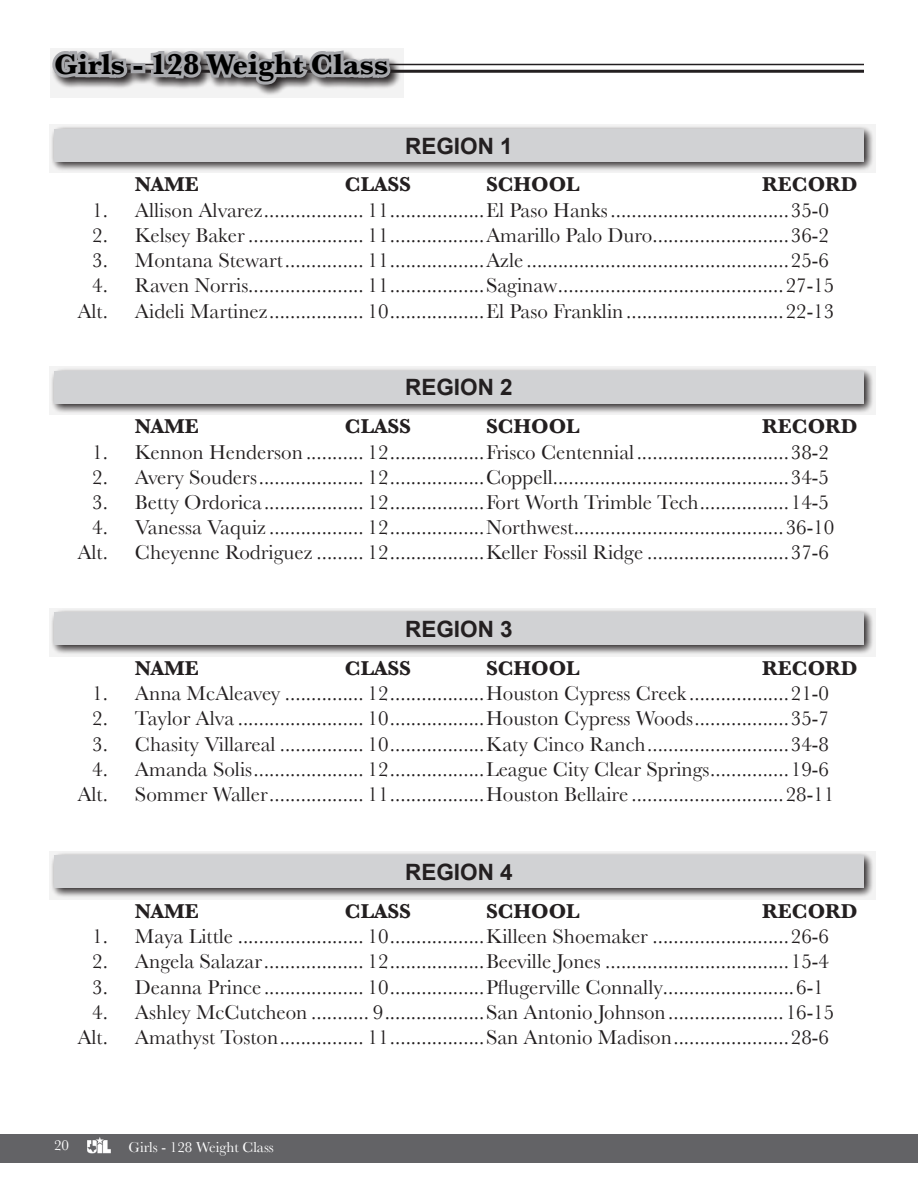
<style>
.page{position:relative;width:918px;height:1188px;background:#fff}
.page>*{position:absolute;margin:0;border:0;box-sizing:border-box;transform-origin:0 0}
.t1{font:700 30px "Baskerville";color:#000}
.t2{font:700 22.5px "Arial";color:#231f20}
.t3{font:21px/25.2px "Baskerville";color:#231f20}
.t4{font:700 21px "Baskerville";color:#231f20}
.t5{font:15px "Baskerville";color:#fff}
</style>
<div class="page">
<div style="left:0;top:1134px;width:918px;height:29px;background:#636366"></div>
<img style="left:87px;top:1137px;width:24px;height:17px">
<hr style="left:55px;top:70px;width:809px;height:3px;background:#231f20">
<hr style="left:55px;top:64px;width:809px;height:1px;background:#231f20">
<svg style="left:50px;top:48px;width:353px;height:50px;fill:#f3f3f3"></svg>
<svg style="left:50px;top:48px;width:82px;height:40px"></svg>
<div style="left:131px;top:63px;width:14px;height:10px;border:6px solid #a8a9ad"></div>
<svg style="left:147px;top:48px;width:248px;height:42px"></svg>
<svg style="left:49px;top:124px;width:827px;height:49px"></svg>
<div style="left:54px;top:129px;width:810px;height:33px;background:#d1d2d4"></div>
<svg style="left:49px;top:366px;width:827px;height:49px"></svg>
<div style="left:54px;top:371px;width:810px;height:32px;background:#d1d2d4"></div>
<svg style="left:49px;top:608px;width:827px;height:48px"></svg>
<div style="left:54px;top:613px;width:810px;height:32px;background:#d1d2d4"></div>
<svg style="left:49px;top:851px;width:827px;height:48px"></svg>
<div style="left:54px;top:856px;width:810px;height:32px;background:#d1d2d4"></div>
<h1 class="t1" style="left:54px;top:47px;width:336px">Girls - 128 Weight Class</h1>
<p class="t2" style="left:405px;top:133px;width:109px">REGION 1</p>
<p class="t4" style="left:135px;top:172px;width:65px">NAME</p>
<p class="t4" style="left:345px;top:172px;width:68px">CLASS</p>
<p class="t4" style="left:486px;top:172px;width:95px">SCHOOL</p>
<p class="t4" style="left:762px;top:172px;width:97px">RECORD</p>
<p class="t3" style="left:92px;top:197px;width:738px">1. Allison Alvarez................... 11..................El Paso Hanks..................................35-0</p>
<p class="t3" style="left:92px;top:223px;width:738px">2. Kelsey Baker ...................... 11..................Amarillo Palo Duro..........................36-2</p>
<p class="t3" style="left:92px;top:248px;width:738px">3. Montana Stewart............... 11..................Azle ..................................................25-6</p>
<p class="t3" style="left:77px;top:273px;width:758px;text-indent:15px">4. Raven Norris...................... 11..................Saginaw...........................................27-15<br>Alt.</p>
<p class="t3" style="left:135px;top:298px;width:701px">Aideli Martinez.................. 10..................El Paso Franklin ..............................22-13</p>
<p class="t2" style="left:405px;top:375px;width:109px">REGION 2</p>
<p class="t4" style="left:135px;top:414px;width:65px">NAME</p>
<p class="t4" style="left:345px;top:414px;width:68px">CLASS</p>
<p class="t4" style="left:486px;top:414px;width:95px">SCHOOL</p>
<p class="t4" style="left:762px;top:414px;width:97px">RECORD</p>
<p class="t3" style="left:92px;top:439px;width:738px">1. Kennon Henderson ........... 12..................Frisco Centennial.............................38-2</p>
<p class="t3" style="left:92px;top:464px;width:738px">2. Avery Souders.................... 12..................Coppell.............................................34-5</p>
<p class="t3" style="left:92px;top:489px;width:738px">3. Betty Ordorica................... 12..................Fort Worth Trimble Tech.................14-5</p>
<p class="t3" style="left:77px;top:515px;width:758px;text-indent:15px">4. Vanessa Vaquiz .................. 12..................Northwest........................................36-10<br>Alt.</p>
<p class="t3" style="left:135px;top:540px;width:696px">Cheyenne Rodriguez ......... 12..................Keller Fossil Ridge ...........................37-6</p>
<p class="t2" style="left:405px;top:617px;width:109px">REGION 3</p>
<p class="t4" style="left:135px;top:656px;width:65px">NAME</p>
<p class="t4" style="left:345px;top:656px;width:68px">CLASS</p>
<p class="t4" style="left:486px;top:656px;width:95px">SCHOOL</p>
<p class="t4" style="left:762px;top:656px;width:97px">RECORD</p>
<p class="t3" style="left:92px;top:681px;width:738px">1. Anna McAleavey ............... 12..................Houston Cypress Creek ...................21-0</p>
<p class="t3" style="left:92px;top:706px;width:738px">2. Taylor Alva ........................ 10..................Houston Cypress Woods..................35-7</p>
<p class="t3" style="left:92px;top:731px;width:738px">3. Chasity Villareal ................ 10..................Katy Cinco Ranch...........................34-8</p>
<p class="t3" style="left:77px;top:756px;width:753px;text-indent:15px">4. Amanda Solis..................... 12..................League City Clear Springs...............19-6<br>Alt.</p>
<p class="t3" style="left:135px;top:782px;width:701px">Sommer Waller.................. 11..................Houston Bellaire .............................28-11</p>
<p class="t2" style="left:405px;top:860px;width:109px">REGION 4</p>
<p class="t4" style="left:135px;top:899px;width:65px">NAME</p>
<p class="t4" style="left:345px;top:899px;width:68px">CLASS</p>
<p class="t4" style="left:486px;top:899px;width:95px">SCHOOL</p>
<p class="t4" style="left:762px;top:899px;width:97px">RECORD</p>
<p class="t3" style="left:92px;top:924px;width:738px">1. Maya Little ........................ 10..................Killeen Shoemaker ..........................26-6</p>
<p class="t3" style="left:92px;top:949px;width:738px">2. Angela Salazar................... 12..................Beeville Jones ...................................15-4</p>
<p class="t3" style="left:92px;top:974px;width:733px">3. Deanna Prince ................... 10..................-./01&amp;2'331 98,,%33:.........................6-1</p>
<p class="t3" style="left:77px;top:999px;width:758px;text-indent:15px">4. Ashley McCutcheon ........... 9...................San Antonio Johnson......................16-15<br>Alt.</p>
<p class="t3" style="left:135px;top:1025px;width:696px">Amathyst Toston................ 11..................San Antonio Madison......................28-6</p>
<p class="t5" style="left:54px;top:1137px;width:16px">20</p>
<p class="t5" style="left:129px;top:1138px;width:147px">Girls - 128 Weight Class</p>
</div>
